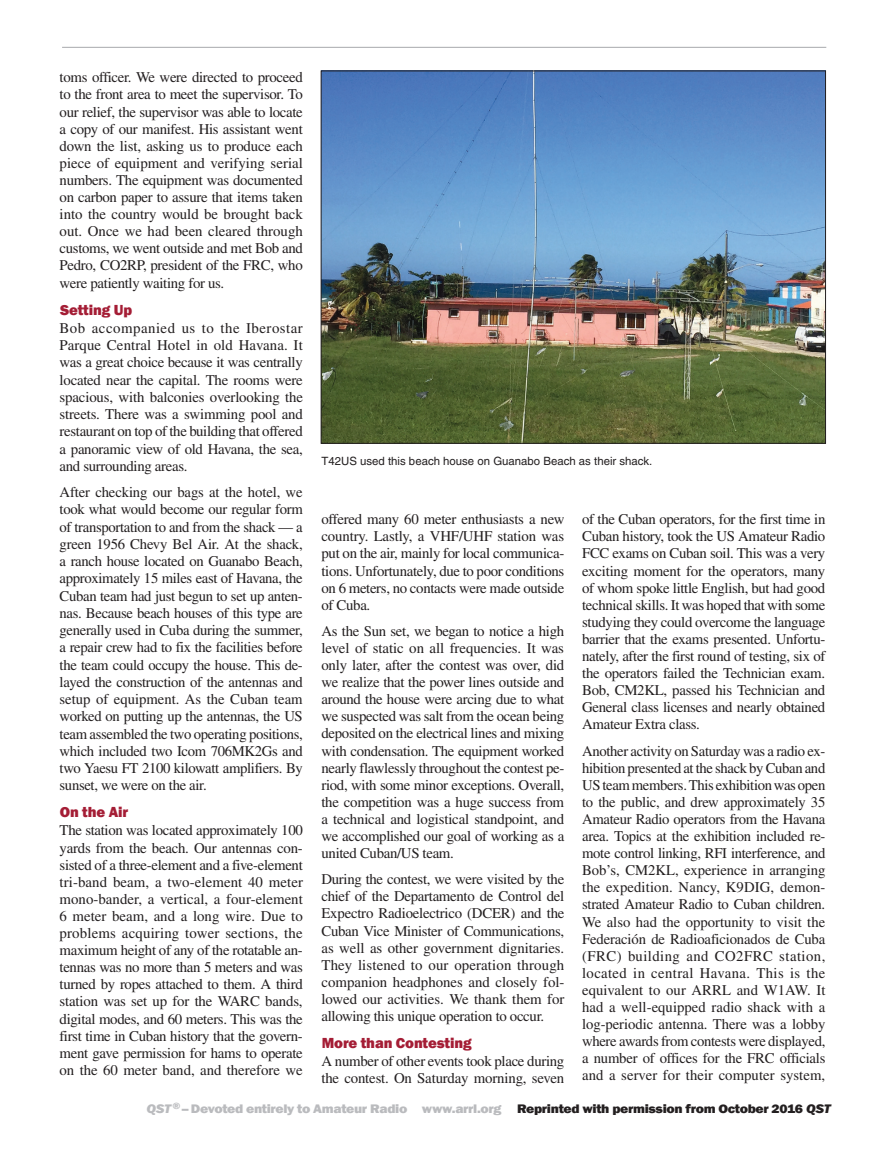
<style>
.page{position:relative;width:885px;height:1161px;background:#fff}
.page>*{position:absolute;margin:0;border:0;box-sizing:border-box;transform-origin:0 0}
.Subhead_1{font:800 15px "Franklin Gothic";letter-spacing:-.01em;color:#a41d35}
.Body_Text{font:14.85px/17.1px "Times";letter-spacing:-.02em;color:#231f20;text-align:justify}
.t1{font:800 12.75px "Franklin Gothic";letter-spacing:-.025em;color:#babbbe;scale:1.1 1}
.t2{font:11.4px "Helvetica";color:#231f20}
.s1{font-style:italic}
.s2{color:#231f20}
.s3{font-style:italic;color:#231f20}
</style>
<div class="page">
<hr style="left:62px;top:47px;width:764px;height:1px;background:#a8a9ad">
<img style="left:322px;top:73px;width:501px;height:369px">
<p class="Body_Text" style="left:60px;top:69px;width:245px">toms officer. We were directed to proceed to the front area to meet the supervisor. To our relief, the supervisor was able to locate a copy of our manifest. His assistant went down the list, asking us to produce each piece of equipment and verifying serial numbers. The equipment was documented on carbon paper to assure that items taken into the country would be brought back out. Once we had been cleared through customs, we went outside and met Bob and Pedro, CO2RP, president of the FRC, who were patiently waiting for us.</p>
<p class="Subhead_1" style="left:60px;top:300px;width:73px">Setting Up</p>
<p class="Body_Text" style="left:60px;top:319px;width:245px">Bob accompanied us to the Iberostar Parque Central Hotel in old Havana. It was a great choice because it was centrally located near the capital. The rooms were spacious, with balconies overlooking the streets. There was a swimming pool and restaurant on top of the building that offered a panoramic view of old Havana, the sea, and surrounding areas.</p>
<p class="Body_Text" style="left:60px;top:483px;width:245px">After checking our bags at the hotel, we took what would become our regular form of transportation to and from the shack — a green 1956 Chevy Bel Air. At the shack, a ranch house located on Guanabo Beach, approximately 15 miles east of Havana, the Cuban team had just begun to set up anten&shy;nas. Because beach houses of this type are generally used in Cuba during the summer, a repair crew had to fix the facilities before the team could occupy the house. This de&shy;layed the construction of the antennas and setup of equipment. As the Cuban team worked on putting up the antennas, the US team assembled the two operating positions, which included two Icom 706MK2Gs and two Yaesu FT 2100 kilowatt amplifiers. By sunset, we were on the air.</p>
<p class="Subhead_1" style="left:60px;top:803px;width:70px">On the Air</p>
<p class="Body_Text" style="left:60px;top:822px;width:245px">The station was located approximately 100 yards from the beach. Our antennas con&shy;sisted of a three-element and a five-element tri-band beam, a two-element 40 meter mono-bander, a vertical, a four-element 6 meter beam, and a long wire. Due to problems acquiring tower sections, the maximum height of any of the rotatable an&shy;tennas was no more than 5 meters and was turned by ropes attached to them. A third station was set up for the WARC bands, digital modes, and 60 meters. This was the first time in Cuban history that the govern&shy;ment gave permission for hams to operate on the 60 meter band, and therefore we</p>
<p class="t2" style="left:321px;top:454px;width:332px">T42US used this beach house on Guanabo Beach as their shack.</p>
<p class="Body_Text" style="left:321px;top:511px;width:244px">offered many 60 meter enthusiasts a new country. Lastly, a VHF/UHF station was put on the air, mainly for local communica&shy;tions. Unfortunately, due to poor conditions on 6 meters, no contacts were made outside of Cuba.</p>
<p class="Body_Text" style="left:321px;top:622px;width:244px">As the Sun set, we began to notice a high level of static on all frequencies. It was only later, after the contest was over, did we realize that the power lines outside and around the house were arcing due to what we suspected was salt from the ocean being deposited on the electrical lines and mixing with condensation. The equipment worked nearly flawlessly throughout the contest pe&shy;riod, with some minor exceptions. Overall, the competition was a huge success from a technical and logistical standpoint, and we accomplished our goal of working as a united Cuban/US team.</p>
<p class="Body_Text" style="left:321px;top:871px;width:244px">During the contest, we were visited by the chief of the Departamento de Control del Expectro Radioelectrico (DCER) and the Cuban Vice Minister of Communications, as well as other government dignitaries.<br>They listened to our operation through companion headphones and closely fol&shy;lowed our activities. We thank them for allowing this unique operation to occur.</p>
<p class="Subhead_1" style="left:322px;top:1033px;width:151px">More than Contesting</p>
<p class="Body_Text" style="left:321px;top:1053px;width:244px">A number of other events took place during the contest. On Saturday morning, seven</p>
<p class="Body_Text" style="left:582px;top:511px;width:245px">of the Cuban operators, for the first time in Cuban history, took the US Amateur Radio FCC exams on Cuban soil. This was a very exciting moment for the operators, many of whom spoke little English, but had good technical skills. It was hoped that with some studying they could overcome the language barrier that the exams presented. Unfortu&shy;nately, after the first round of testing, six of the operators failed the Technician exam.<br>Bob, CM2KL, passed his Technician and General class licenses and nearly obtained Amateur Extra class.</p>
<p class="Body_Text" style="left:582px;top:742px;width:245px">Another activity on Saturday was a radio ex&shy;hibition presented at the shack by Cuban and US team members. This exhibition was open to the public, and drew approximately 35<br>Amateur Radio operators from the Havana area. Topics at the exhibition included re&shy;mote control linking, RFI interference, and Bob’s, CM2KL, experience in arranging the expedition. Nancy, K9DIG, demon&shy;strated Amateur Radio to Cuban children.<br>We also had the opportunity to visit the Federación de Radioaficionados de Cuba (FRC) building and CO2FRC station, located in central Havana. This is the equivalent to our ARRL and W1AW. It had a well-equipped radio shack with a log-periodic antenna. There was a lobby where awards from contests were displayed, a number of offices for the FRC officials and a server for their computer system,</p>
<p class="t1" style="left:146px;top:1101px;width:623px"><span class="s1">QST</span><sup>®</sup>– Devoted entirely to Amateur Radio www.arrl.org <span class="s2">Reprinted with permission from October 2016</span> <span class="s3">QST</span></p>
</div>
